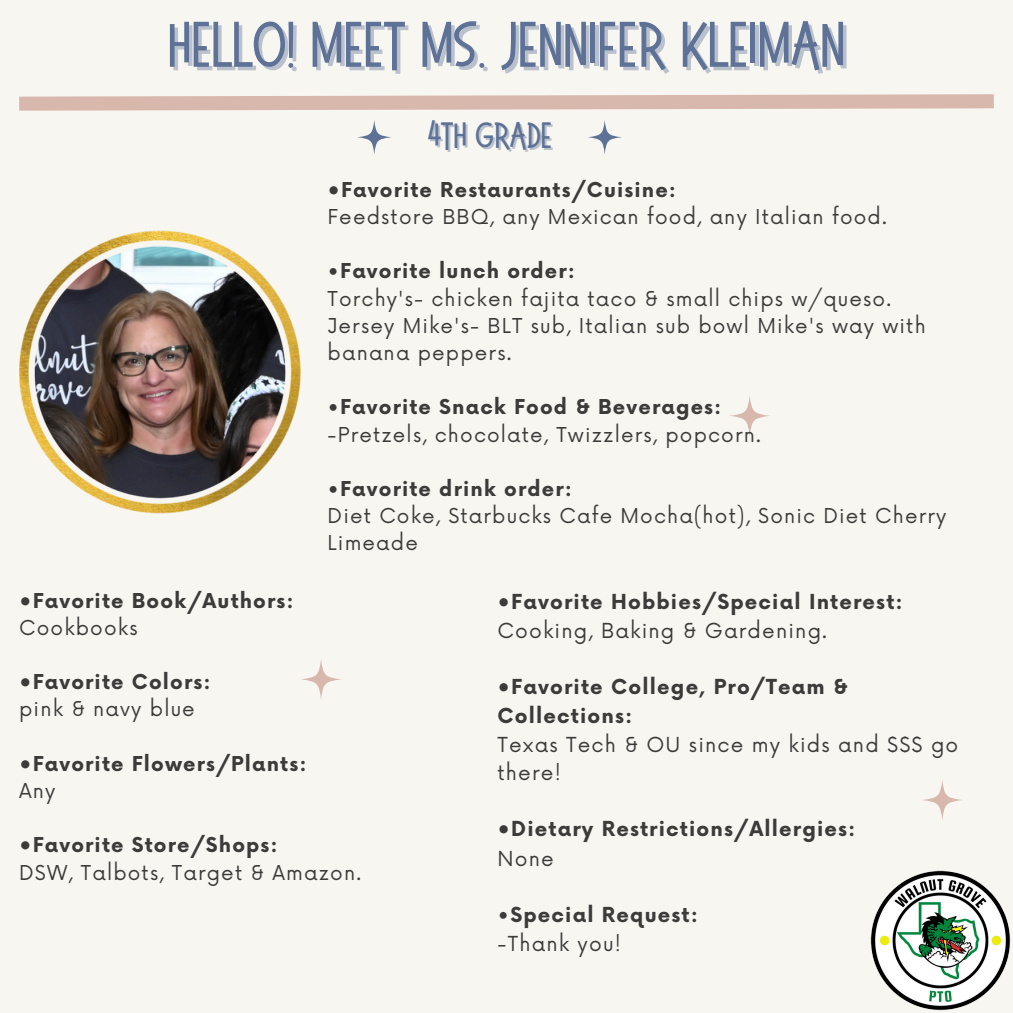
<style>
.page{position:relative;width:1013px;height:1013px;background:#fff}
.page>*{position:absolute;margin:0;border:0;box-sizing:border-box;transform-origin:0 0}
.t1{font:78.88px "Sweet";color:#5d7296}
.t2{font:45px "Sweet";color:#5d7296}
.t3{font:700 20.12px/29px "Now";letter-spacing:.055em;color:#3d3b3a}
.t4{font:20.12px/28.1px "Now";letter-spacing:.055em;color:#3d3b3a}
.t5{font:20px/27.2px "Now";letter-spacing:.055em;color:#3d3b3a}
.t6{font:700 20px "Now";letter-spacing:.055em;color:#3d3b3a}
.s1{font-weight:700}
.s2{font-weight:400}
</style>
<div class="page">
<div style="left:0;top:0;width:1012px;height:1012px;background:#f8f6f1"></div>
<svg style="left:923px;top:780px;width:39px;height:40px"></svg>
<svg style="left:730px;top:396px;width:40px;height:40px"></svg>
<svg style="left:301px;top:660px;width:40px;height:39px"></svg>
<img style="left:19px;top:230px;width:281px;height:284px">
<img style="left:870px;top:870px;width:141px;height:141px">
<svg style="left:19px;top:94px;width:975px;height:60px"></svg>
<h1 class="t1" style="left:168px;top:7px;width:679px">Hello! Meet Ms. JENNIFER KLEIMAN</h1>
<h2 class="t2" style="left:427px;top:114px;width:127px">4TH GRADE</h2>
<p class="t6" style="left:327px;top:179px;width:350px">•Favorite Restaurants/Cuisine:</p>
<p class="t5" style="left:327px;top:204px;width:561px">Feedstore BBQ, any Mexican food, any Italian food.</p>
<p class="t5" style="left:327px;top:258px;width:599px">•<span class="s1">Favorite lunch order:<br></span>Torchy's- chicken fajita taco &amp; small chips w/queso.<br>Jersey Mike's- BLT sub, Italian sub bowl Mike's way with banana peppers.</p>
<p class="t5" style="left:327px;top:394px;width:435px">•<span class="s1">Favorite Snack Food &amp; Beverages: </span>-Pretzels, chocolate, Twizzlers, popcorn.</p>
<p class="t5" style="left:327px;top:476px;width:620px">•<span class="s1">Favorite drink order:<br></span>Diet Coke, Starbucks Cafe Mocha(hot), Sonic Diet Cherry<br>Limeade</p>
<p class="t6" style="left:19px;top:589px;width:276px">•Favorite Book/Authors:</p>
<p class="t5" style="left:19px;top:615px;width:120px">Cookbooks</p>
<p class="t6" style="left:19px;top:671px;width:193px">•Favorite Colors:</p>
<p class="t5" style="left:19px;top:696px;width:177px">pink &amp; navy blue</p>
<p class="t6" style="left:19px;top:752px;width:289px">•Favorite Flowers/Plants:</p>
<p class="t5" style="left:19px;top:778px;width:38px">Any</p>
<p class="t6" style="left:19px;top:834px;width:260px">•Favorite Store/Shops:</p>
<p class="t5" style="left:19px;top:859px;width:343px">DSW, Talbots, Target &amp; Amazon.</p>
<p class="t3" style="left:497px;top:588px;width:407px">•Favorite Hobbies/Special Interest:</p>
<p class="t4" style="left:497px;top:617px;width:331px">Cooking, Baking &amp; Gardening.</p>
<p class="t3" style="left:497px;top:673px;width:352px">•Favorite College, Pro/Team &amp;<br>Collections:</p>
<p class="t4" style="left:497px;top:731px;width:462px">Texas Tech &amp; OU since my kids and $$$ go there!</p>
<p class="t3" style="left:497px;top:816px;width:359px">•Dietary Restrictions/Allergies:</p>
<p class="t4" style="left:497px;top:845px;width:58px">None</p>
<p class="t3" style="left:497px;top:901px;width:202px"><span class="s2">•</span>Special Request: <span class="s2">-Thank you!</span></p>
</div>
